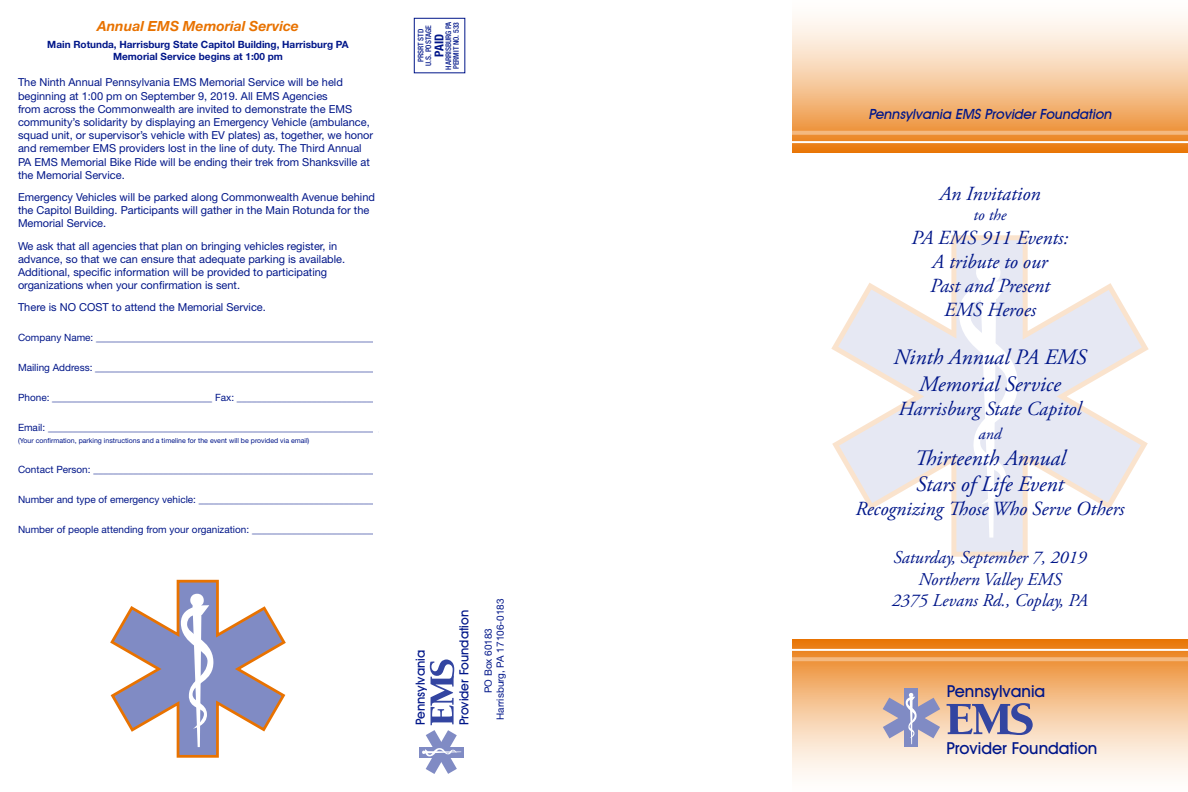
<style>
.page{position:relative;width:1188px;height:792px;background:#fff}
.page>*{position:absolute;margin:0;border:0;box-sizing:border-box;transform-origin:0 0}
.t1{font:italic 22px/26.4px "Adobe Garamond Pro";color:#001689;text-align:center}
.t2{font:italic 20px/24px "Adobe Garamond Pro";color:#001689;text-align:center}
.t3{font:italic 18px/21.6px "Adobe Garamond Pro";color:#001689;text-align:center}
.t4{font:500 16.6px "Avant Garde IT Cby BT";color:#001689}
.t5{font:italic 16px "Adobe Garamond Pro";color:#001689}
.t6{font:italic 500 14px "Avant Garde IT Cby BT";color:#001689}
.t7{font:italic 700 14px "Helvetica Neue";color:#e87200}
.t8{font:500 12.7px "Avant Garde IT Cby BT";color:#001689}
.t9{font:700 condensed 12.2px "Helvetica Neue LT Std";color:#001689}
.t10{font:11px/13.2px "Helvetica Neue";color:#001689}
.t11{font:10px/12px "Helvetica Neue";color:#001689;text-align:center}
.t12{font:700 10px/12px "Helvetica Neue LT Std";color:#001689;text-align:center}
.t13{font:500 condensed 7.7px/7.7px "Helvetica Neue";color:#001689;text-align:center}
.t14{font:7px "Helvetica Neue";color:#001689}
</style>
<div class="page">
<svg style="left:831px;top:235px;width:318px;height:322px"></svg>
<svg style="left:959px;top:260px;width:60px;height:278px"></svg>
<div style="left:419px;top:747px;width:45px;height:10px;background:#808bc4"></div>
<svg style="left:422px;top:659px;width:39px;height:115px"></svg>
<div style="left:414px;top:18px;width:51px;height:55px;border:1px solid #001689"></div>
<svg style="left:792px;top:17px;width:396px;height:136px;background:#f5c596"></svg>
<svg style="left:792px;top:639px;width:396px;height:137px;background:#f5c292"></svg>
<hr style="left:792px;top:141px;width:396px;height:2px;background:#fff">
<hr style="left:792px;top:649px;width:396px;height:2px;background:#fff">
<svg style="left:792px;top:131px;width:396px;height:4px;background:#f3b67b"></svg>
<svg style="left:792px;top:657px;width:396px;height:4px;background:#f3b67b"></svg>
<svg style="left:947px;top:703px;width:86px;height:32px;background:#9f92a8"></svg>
<div style="left:905px;top:689px;width:13px;height:58px;background:#808bc4"></div>
<svg style="left:883px;top:693px;width:57px;height:51px;background:#b5adbe"></svg>
<svg style="left:110px;top:580px;width:176px;height:178px"></svg>
<p class="t7" style="left:97px;top:18px;width:203px">Annual EMS Memorial Service</p>
<p class="t12" style="left:47px;top:38px;width:303px">Main Rotunda, Harrisburg State Capitol Building, Harrisburg PA<br>Memorial Service begins at 1:00 pm</p>
<p class="t10" style="left:18px;top:76px;width:357px">The Ninth Annual Pennsylvania EMS Memorial Service will be held beginning at 1:00 pm on September 9, 2019. All EMS Agencies<br>from across the Commonwealth are invited to demonstrate the EMS community’s solidarity by displaying an Emergency Vehicle (ambulance, squad unit, or supervisor’s vehicle with EV plates) as, together, we honor and remember EMS providers lost in the line of duty. The Third Annual PA EMS Memorial Bike Ride will be ending their trek from Shanksville at the Memorial Service.</p>
<p class="t10" style="left:18px;top:190px;width:359px">Emergency Vehicles will be parked along Commonwealth Avenue behind the Capitol Building. Participants will gather in the Main Rotunda for the<br>Memorial Service.</p>
<p class="t10" style="left:18px;top:239px;width:329px">We ask that all agencies that plan on bringing vehicles register, in advance, so that we can ensure that adequate parking is available.<br>Additional, specific information will be provided to participating organizations when your confirmation is sent.</p>
<p class="t10" style="left:18px;top:301px;width:249px">There is NO COST to attend the Memorial Service.</p>
<p class="t11" style="left:18px;top:332px;width:360px">Company Name: ________________________________________________________</p>
<p class="t11" style="left:18px;top:362px;width:359px">Mailing Address: ________________________________________________________</p>
<p class="t11" style="left:18px;top:392px;width:360px">Phone: ________________________________ Fax: ____________________________</p>
<p class="t11" style="left:18px;top:422px;width:361px">Email: __________________________________________________________________</p>
<p class="t14" style="left:18px;top:437px;width:293px">(Your confirmation, parking instructions and a timeline for the event will be provided via email)</p>
<p class="t11" style="left:18px;top:464px;width:357px">Contact Person: ________________________________________________________</p>
<p class="t11" style="left:18px;top:494px;width:357px">Number and type of emergency vehicle: ___________________________________</p>
<p class="t11" style="left:18px;top:524px;width:361px">Number of people attending from your organization: _________________________</p>
<p class="t13" style="left:444px;top:70px;width:50px;text-align:left;rotate:-90deg">HARRISBURG PA<br>PERMIT NO. 533</p>
<p class="t13" style="left:417px;top:66px;width:42px;rotate:-90deg">PRSRT STD<br>U.S. POSTAGE</p>
<p class="t9" style="left:432px;top:57px;width:24px;rotate:-90deg">PAID</p>
<p class="t8" style="left:413px;top:725px;width:77px;rotate:-90deg">Pennsylvania</p>
<p class="t8" style="left:456px;top:725px;width:117px;rotate:-90deg">Provider Foundation</p>
<p class="t11" style="left:482px;top:720px;width:123px;rotate:-90deg">PO Box 60183<br>Harrisburg, PA 17106-0183</p>
<p class="t6" style="left:868px;top:106px;width:248px">Pennsylvania EMS Provider Foundation</p>
<h2 class="t2" style="left:940px;top:183px;width:102px">An Invitation</h2>
<h3 class="t5" style="left:974px;top:205px;width:34px">to the</h3>
<h2 class="t2" style="left:912px;top:226px;width:158px">PA EMS 911 Events:<br>A tribute to our<br>Past and Present<br>EMS Heroes</h2>
<h1 class="t1" style="left:894px;top:345px;width:194px">Ninth Annual PA EMS<br>Memorial Service</h1>
<h2 class="t2" style="left:899px;top:397px;width:184px">Harrisburg State Capitol</h2>
<h3 class="t5" style="left:979px;top:424px;width:24px">and</h3>
<h1 class="t1" style="left:914px;top:445px;width:153px;text-align:left">Thirteenth Annual<br>Stars of Life Event</h1>
<h2 class="t2" style="left:856px;top:498px;width:270px">Recognizing Those Who Serve Others</h2>
<h3 class="t3" style="left:892px;top:547px;width:198px">Saturday, September 7, 2019<br>Northern Valley EMS<br>2375 Levans Rd., Coplay, PA</h3>
<h3 class="t4" style="left:947px;top:681px;width:100px">Pennsylvania</h3>
<h3 class="t4" style="left:946px;top:738px;width:152px">Provider Foundation</h3>
</div>
